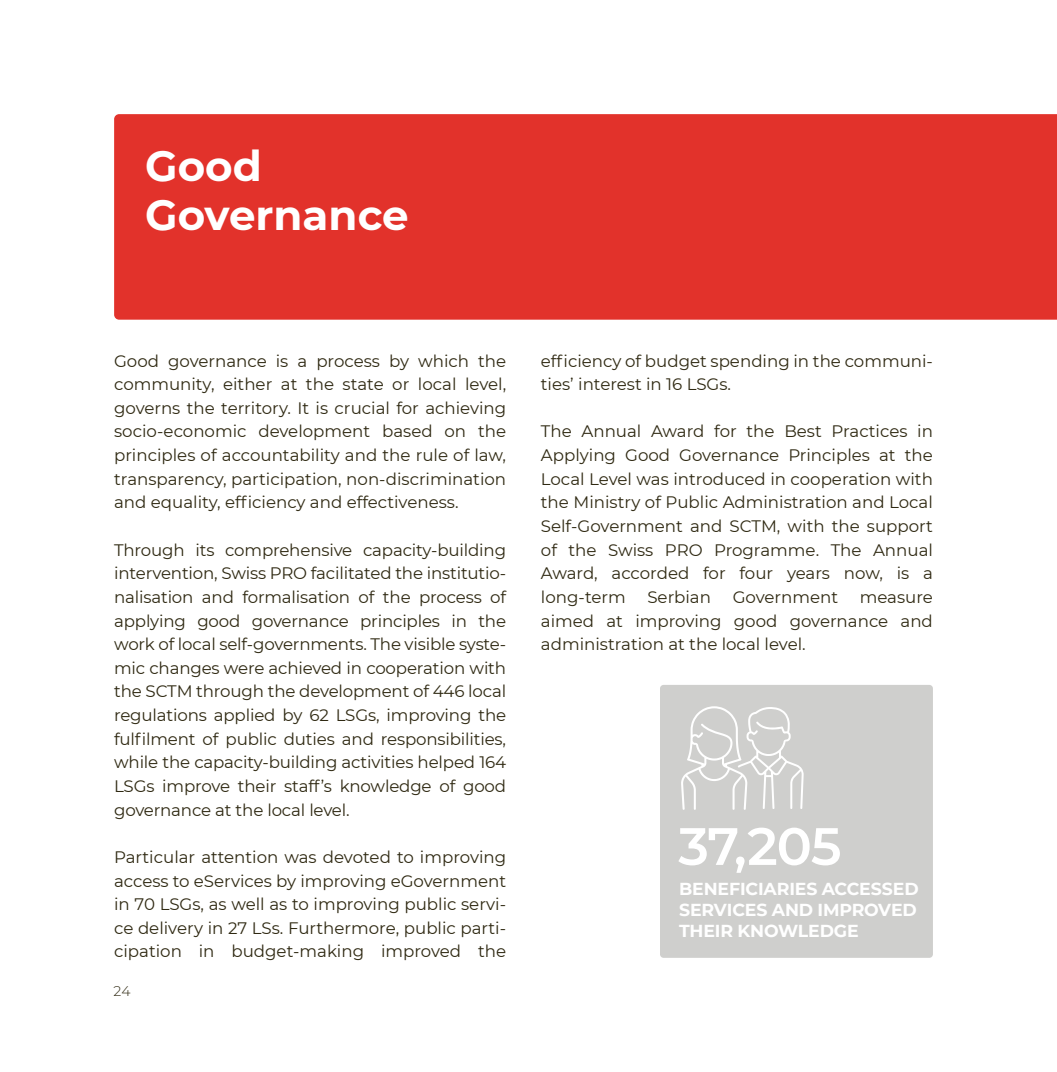
<style>
.page{position:relative;width:1057px;height:1072px;background:#fff}
.page>*{position:absolute;margin:0;border:0;box-sizing:border-box;transform-origin:0 0}
.t1{font:600 52.5px "Montserrat";color:#fff}
.t2{font:700 42px/49px "Montserrat";color:#fff}
.t3{font:700 17.32px/21.2px "Montserrat";letter-spacing:-.01em;color:#fff;text-align:justify}
.t4{font:16.62px/23.6px "Montserrat";color:#2f2912;text-align:justify}
.t5{font:300 14px "Montserrat";color:#2f2912}
</style>
<div class="page">
<div style="left:114px;top:114px;width:943px;height:206px;background:#e2322b"></div>
<div style="left:660px;top:685px;width:273px;height:272px;background:#cfcfcd;border-radius:4px"></div>
<svg style="left:681px;top:706px;width:122px;height:103px"></svg>
<h2 class="t2" style="left:145px;top:139px;width:265px">Good<br>Governance</h2>
<p class="t4" style="left:114px;top:348px;width:393px">Good governance is a process by which the community, either at the state or local level, governs the territory. It is crucial for achieving socio-economic development based on the principles of accountability and the rule of law, transparency, participation, non-discrimination and equality, efficiency and effectiveness.</p>
<p class="t4" style="left:114px;top:537px;width:393px">Through its comprehensive capacity-building intervention, Swiss PRO facilitated the institutio&shy;nalisation and formalisation of the process of applying good governance principles in the work of local self-governments. The visible syste&shy;mic changes were achieved in cooperation with the SCTM through the development of 446 local regulations applied by 62 LSGs, improving the fulfilment of public duties and responsibilities, while the capacity-building activities helped 164<br>LSGs improve their staff’s knowledge of good governance at the local level.</p>
<p class="t4" style="left:114px;top:844px;width:393px">Particular attention was devoted to improving access to eServices by improving eGovernment in 70 LSGs, as well as to improving public servi&shy;ce delivery in 27 LSs. Furthermore, public parti&shy;cipation in budget-making improved the</p>
<p class="t5" style="left:114px;top:981px;width:19px">24</p>
<p class="t4" style="left:541px;top:348px;width:393px">efficiency of budget spending in the communi&shy;ties’ interest in 16 LSGs.</p>
<p class="t4" style="left:541px;top:419px;width:393px">The Annual Award for the Best Practices in Applying Good Governance Principles at the Local Level was introduced in cooperation with the Ministry of Public Administration and Local Self-Government and SCTM, with the support of the Swiss PRO Programme. The Annual Award, accorded for four years now, is a long-term</p>
<p class="t4" style="left:647px;top:584px;width:65px">Serbian</p>
<p class="t4" style="left:732px;top:584px;width:107px">Government</p>
<p class="t4" style="left:541px;top:584px;width:393px;text-indent:319px">measure aimed at improving good governance and administration at the local level.</p>
<h1 class="t1" style="left:678px;top:809px;width:165px">37,205</h1>
<p class="t3" style="left:679px;top:877px;width:241px">BENEFICIARIES ACCESSED SERVICES AND IMPROVED THEIR KNOWLEDGE</p>
</div>
